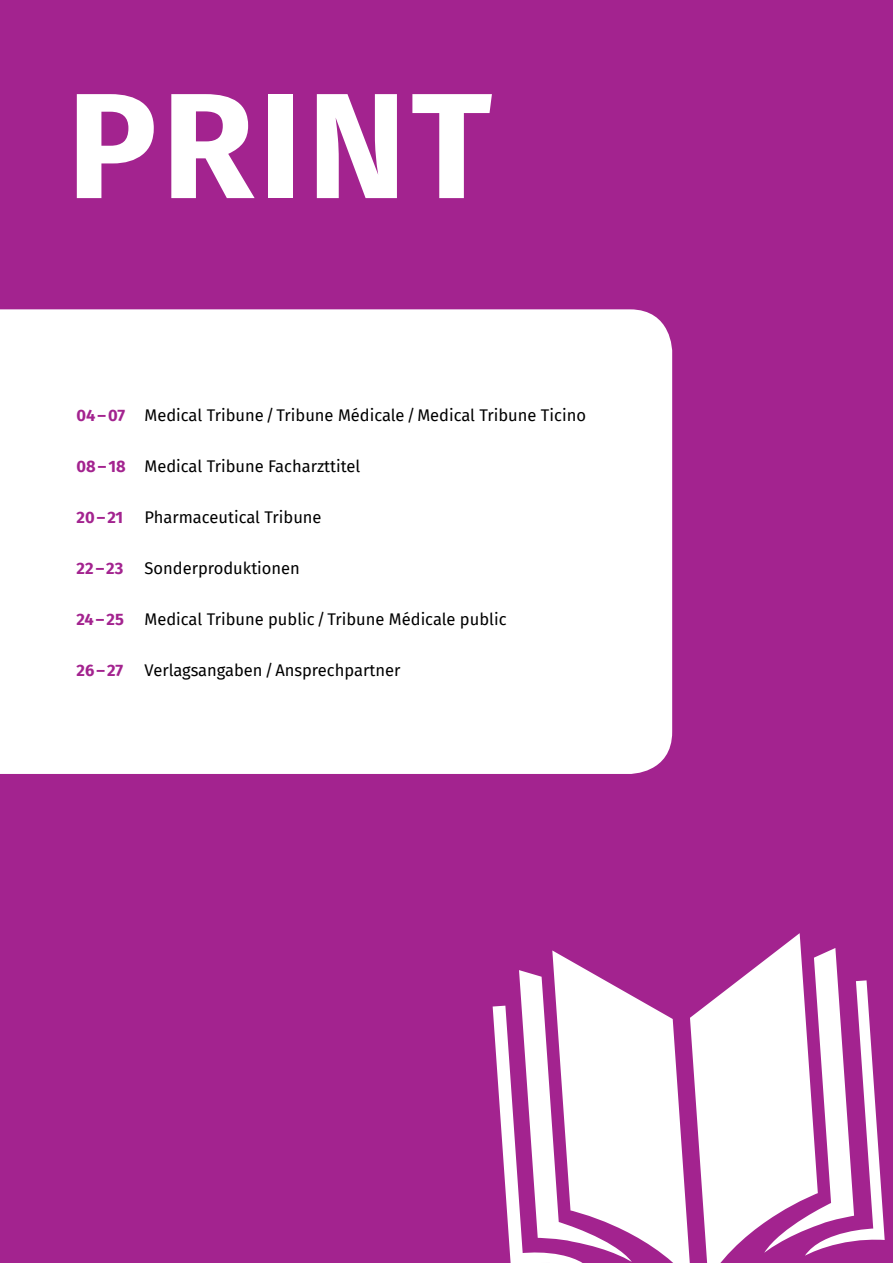
<style>
.page{position:relative;width:893px;height:1263px;background:#a3238f}
.page>*{position:absolute;margin:0;border:0;box-sizing:border-box;transform-origin:0 0}
.t1{font:700 150px "Fira Sans";color:#fff}
.t2{font:16.5px "Fira Sans";color:#000}
.t3{font:700 16.5px "Fira Sans";color:#a3238f}
.s1{font-weight:700;color:#a3238f}
</style>
<div class="page">
<div style="left:0;top:309px;width:672px;height:465px;background:#fff"></div>
<svg style="left:493px;top:933px;width:392px;height:330px"></svg>
<h1 class="t1" style="left:67px;top:19px;width:426px">PRINT</h1>
<p class="t2" style="left:77px;top:402px;width:511px"><span class="s1">04–07</span> Medical Tribune/Tribune Médicale/Medical Tribune Ticino</p>
<p class="t2" style="left:77px;top:453px;width:285px"><span class="s1">08–18</span> Medical Tribune Facharzttitel</p>
<p class="t3" style="left:77px;top:503px;width:48px">20–21</p>
<p class="t2" style="left:145px;top:504px;width:179px">Pharmaceutical Tribune</p>
<p class="t3" style="left:77px;top:554px;width:48px">22–23</p>
<p class="t2" style="left:145px;top:555px;width:157px">Sonderproduktionen</p>
<p class="t2" style="left:77px;top:606px;width:431px"><span class="s1">24–25</span> Medical Tribune public/Tribune Médicale public</p>
<p class="t3" style="left:77px;top:656px;width:48px">26–27</p>
<p class="t2" style="left:145px;top:657px;width:257px">Verlagsangaben/Ansprechpartner</p>
</div>
